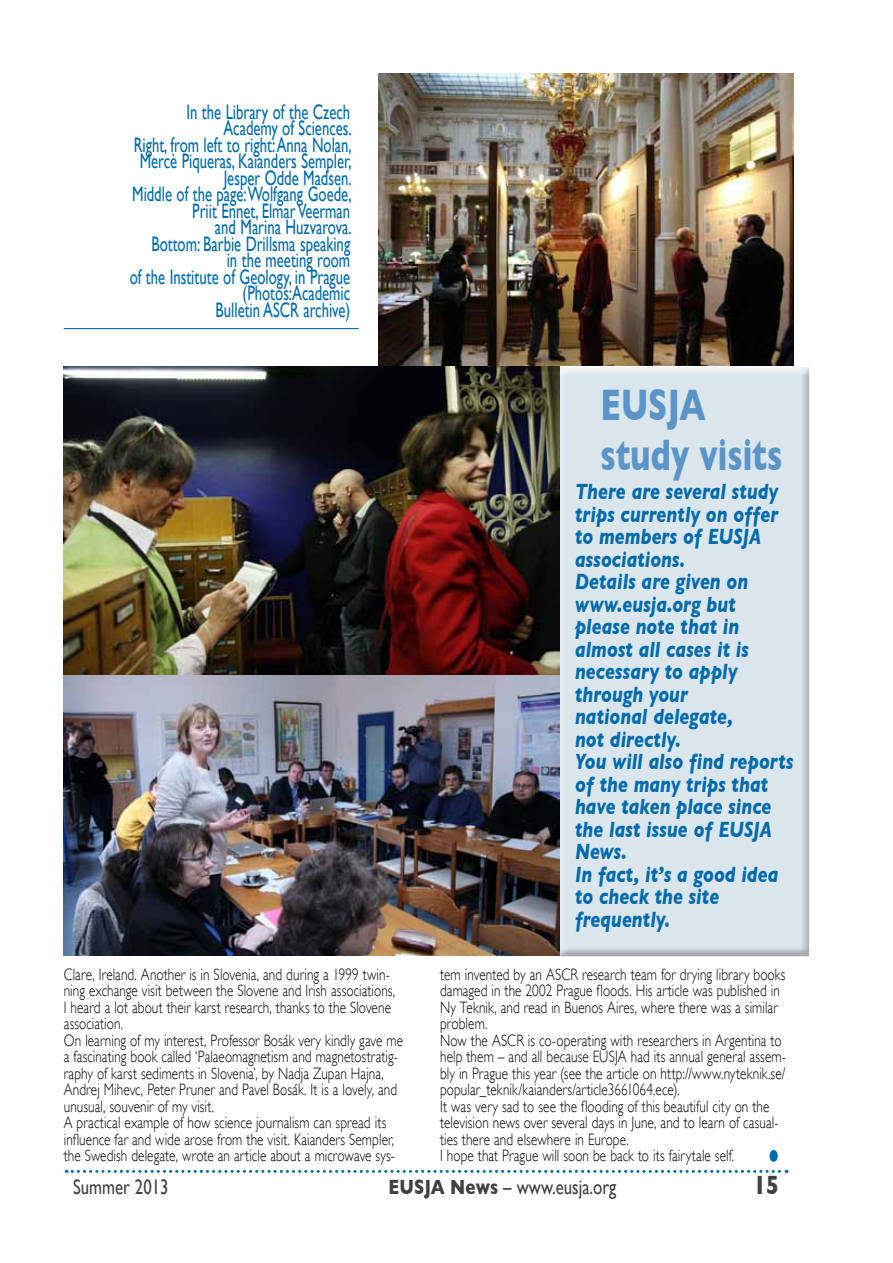
<style>
.page{position:relative;width:893px;height:1263px;background:#fff}
.page>*{position:absolute;margin:0;border:0;box-sizing:border-box;transform-origin:0 0}
.t1{font:700 45px/49.5px "Gill Sans";color:#5b95c7;scale:.7 1}
.t2{font:700 36px "Gill Sans";color:#006bab;scale:.7 1}
.t3{font:700 27px "Gill Sans";color:#414042;scale:.8 1}
.t4{font:italic 700 22.5px/22.5px "Gill Sans";color:#006bab;scale:.8 1}
.t5{font:21px/16.5px "Gill Sans";color:#006bab;text-align:right;scale:.7 1}
.t6{font:21px "Gill Sans";color:#414042;scale:.8 1}
.t7{font:300 16.5px/16.5px "Gill Sans";letter-spacing:.01em;color:#000;scale:.8 1}
.s1{font-weight:700}
.s2{font-size:21px;color:#fff}
</style>
<div class="page">
<div style="left:558px;top:367px;width:252px;height:590px;background:#dbe5ec"></div>
<img style="left:64px;top:674px;width:495px;height:282px">
<img style="left:64px;top:366px;width:495px;height:308px">
<svg style="left:66px;top:1170px;width:721px;height:3px"></svg>
<img style="left:378px;top:74px;width:415px;height:291px">
<hr style="left:64px;top:328px;width:295px;height:1px;background:#006bab">
<p class="t5" style="left:130px;top:103px;width:319px">In the Library of the Czech<br>Academy of Sciences.<br>Right, from left to right: Anna Nolan,<br>Mercè Piqueras, Kaianders Sempler,<br>Jesper Odde Madsen.<br>Middle of the page: Wolfgang Goede,<br>Priit Ennet, Elmar Veerman<br>and Marina Huzvarova.<br>Bottom: Barbie Drillsma speaking<br>in the meeting room<br>of the Institute of Geology, in Prague (Photos:Academic<br>Bulletin ASCR archive)</p>
<p class="t7" style="left:64px;top:966px;width:426px">Clare, Ireland. Another is in Slovenia, and during a 1999 twin&shy;ning exchange visit between the Slovene and Irish associations,<br>I heard a lot about their karst research, thanks to the Slovene association.<br>On learning of my interest, Professor Bosák very kindly gave me a fascinating book called ‘Palaeomagnetism and magnetostratig&shy;raphy of karst sediments in Slovenia’, by Nadja Zupan Hajna, Andrej Mihevc, Peter Pruner and Pavel Bosák. It is a lovely, and unusual, souvenir of my visit.<br>A practical example of how science journalism can spread its influence far and wide arose from the visit. Kaianders Sempler, the Swedish delegate, wrote an article about a microwave sys-</p>
<h1 class="t1" style="left:601px;top:380px;width:261px">EUSJA study visits</h1>
<p class="t4" style="left:575px;top:480px;width:275px">There are several study trips currently on offer to members of EUSJA associations.<br>Details are given on www.eusja.org but please note that in almost all cases it is necessary to apply through your<br>national delegate,<br>not directly.<br>You will also find reports of the many trips that have taken place since the last issue of EUSJA<br>News.<br>In fact, it’s a good idea to check the site frequently.</p>
<p class="t7" style="left:440px;top:966px;width:434px">tem invented by an ASCR research team for drying library books damaged in the 2002 Prague floods. His article was published in Ny Teknik, and read in Buenos Aires, where there was a similar problem.<br>Now the ASCR is co-operating with researchers in Argentina to help them – and all because EUSJA had its annual general assem&shy;bly in Prague this year (see the article on http://www.nyteknik.se/ popular_teknik/kaianders/article3661064.ece).<br>It was very sad to see the flooding of this beautiful city on the television news over several days in June, and to learn of casual&shy;ties there and elsewhere in Europe.<br>I hope that Prague will soon be back to its fairytale self.</p>
<h2 class="t2" style="left:767px;top:1135px;width:19px">•</h2>
<p class="t6" style="left:73px;top:1175px;width:121px">Summer 2013</p>
<p class="t6" style="left:389px;top:1175px;width:286px"><span class="s1">EUSJA News</span> – www.eusja.org</p>
<h3 class="t3" style="left:732px;top:1169px;width:61px"><span class="s2">@</span> 15</h3>
</div>
